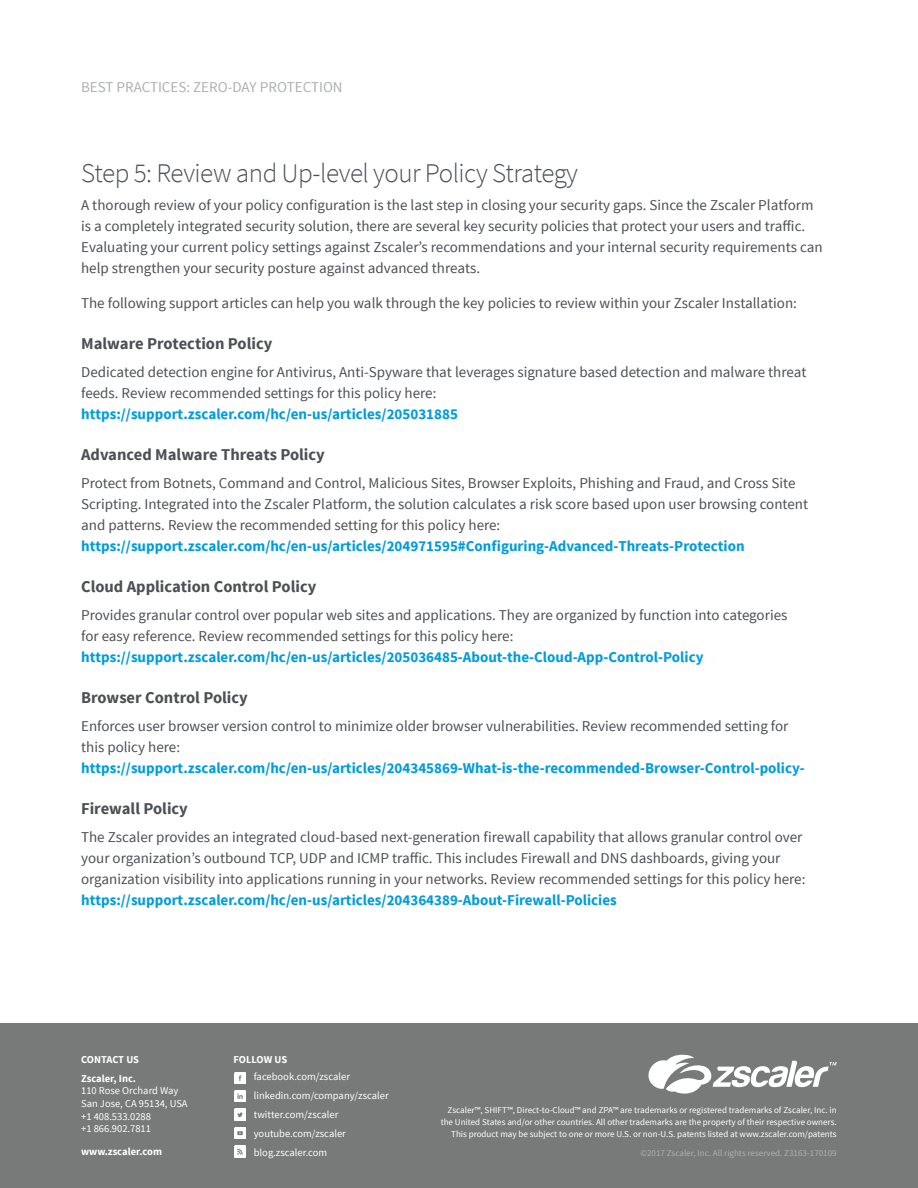
<style>
.page{position:relative;width:918px;height:1188px;background:#fff}
.page>*{position:absolute;margin:0;border:0;box-sizing:border-box;transform-origin:0 0}
.t1{font:300 27px "Source Sans Pro";letter-spacing:-.02em;color:#4c4f54}
.t2{font:700 16.5px "Source Sans Pro";color:#4c4f54}
.t3{font:15px/21px "Source Sans Pro";color:#4c4f54}
.t4{font:700 15px "Source Sans Pro";color:#009cda}
.t5{font:15px "Source Sans Pro";color:#aeb0b0}
.t6{font:10.5px/18.9px "Source Sans Pro";color:#fff}
.t7{font:700 10.5px/18.8px "Source Sans Pro";color:#fff}
.t8{font:9px/12px "Source Sans Pro";color:#fff;text-align:right}
.t9{font:9px "Source Sans Pro";color:#aeb0b0}
</style>
<div class="page">
<div style="left:0;top:1023px;width:918px;height:165px;background:#787a7a"></div>
<svg style="left:648px;top:1055px;width:189px;height:39px"></svg>
<svg style="left:235px;top:1072px;width:11px;height:11px"></svg>
<svg style="left:235px;top:1091px;width:11px;height:11px"></svg>
<svg style="left:235px;top:1146px;width:11px;height:11px"></svg>
<svg style="left:235px;top:1109px;width:11px;height:11px"></svg>
<svg style="left:235px;top:1127px;width:11px;height:12px"></svg>
<p class="t5" style="left:81px;top:77px;width:263px">BEST PRACTICES: ZERO-DAY PROTECTION</p>
<h1 class="t1" style="left:81px;top:157px;width:498px">Step 5: Review and Up-level your Policy Strategy</h1>
<p class="t3" style="left:81px;top:195px;width:743px">A thorough review of your policy configuration is the last step in closing your security gaps. Since the Zscaler Platform is a completely integrated security solution, there are several key security policies that protect your users and traffic.<br>Evaluating your current policy settings against Zscaler’s recommendations and your internal security requirements can help strengthen your security posture against advanced threats.</p>
<p class="t3" style="left:81px;top:292px;width:717px">The following support articles can help you walk through the key policies to review within your Zscaler Installation:</p>
<p class="t2" style="left:81px;top:333px;width:193px">Malware Protection Policy</p>
<p class="t3" style="left:81px;top:361px;width:727px">Dedicated detection engine for Antivirus, Anti-Spyware that leverages signature based detection and malware threat feeds. Review recommended settings for this policy here:</p>
<p class="t4" style="left:81px;top:404px;width:378px">https://support.zscaler.com/hc/en-us/articles/205031885</p>
<p class="t2" style="left:81px;top:444px;width:245px">Advanced Malware Threats Policy</p>
<p class="t3" style="left:81px;top:472px;width:729px">Protect from Botnets, Command and Control, Malicious Sites, Browser Exploits, Phishing and Fraud, and Cross Site<br>Scripting. Integrated into the Zscaler Platform, the solution calculates a risk score based upon user browsing content and patterns. Review the recommended setting for this policy here:</p>
<p class="t4" style="left:81px;top:536px;width:665px">https://support.zscaler.com/hc/en-us/articles/204971595#Configuring-Advanced-Threats-Protection</p>
<p class="t2" style="left:81px;top:576px;width:237px">Cloud Application Control Policy</p>
<p class="t3" style="left:81px;top:604px;width:708px">Provides granular control over popular web sites and applications. They are organized by function into categories for easy reference. Review recommended settings for this policy here:</p>
<p class="t4" style="left:81px;top:647px;width:624px">https://support.zscaler.com/hc/en-us/articles/205036485-About-the-Cloud-App-Control-Policy</p>
<p class="t2" style="left:81px;top:687px;width:168px">Browser Control Policy</p>
<p class="t3" style="left:81px;top:715px;width:709px">Enforces user browser version control to minimize older browser vulnerabilities. Review recommended setting for this policy here:</p>
<p class="t4" style="left:81px;top:758px;width:725px">https://support.zscaler.com/hc/en-us/articles/204345869-What-is-the-recommended-Browser-Control-policy-</p>
<p class="t2" style="left:81px;top:798px;width:108px">Firewall Policy</p>
<p class="t3" style="left:81px;top:826px;width:726px">The Zscaler provides an integrated cloud-based next-generation firewall capability that allows granular control over your organization’s outbound TCP, UDP and ICMP traffic. This includes Firewall and DNS dashboards, giving your organization visibility into applications running in your networks. Review recommended settings for this policy here:</p>
<p class="t4" style="left:81px;top:890px;width:537px">https://support.zscaler.com/hc/en-us/articles/204364389-About-Firewall-Policies</p>
<p class="t7" style="left:81px;top:1050px;width:59px">CONTACT US<br>Zscaler, Inc.</p>
<p class="t6" style="left:81px;top:1085px;width:108px;line-height:12.6px">110 Rose Orchard Way<br>San Jose, CA 95134, USA +1 408.533.0288<br>+1 866.902.7811</p>
<p class="t7" style="left:81px;top:1142px;width:82px">www.zscaler.com</p>
<p class="t7" style="left:234px;top:1050px;width:55px">FOLLOW US</p>
<p class="t6" style="left:254px;top:1067px;width:136px">facebook.com/zscaler linkedin.com/company/zscaler twitter.com/zscaler youtube.com/zscaler blog.zscaler.com</p>
<p class="t8" style="left:441px;top:1104px;width:398px">Zscaler™, SHIFT™, Direct-to-Cloud™ and ZPA™ are trademarks or registered trademarks of Zscaler, Inc. in the United States and/or other countries. All other trademarks are the property of their respective owners.<br>This product may be subject to one or more U.S. or non-U.S. patents listed at www.zscaler.com/patents</p>
<p class="t9" style="left:640px;top:1147px;width:198px">©2017 Zscaler, Inc. All rights reserved. Z3163-170109</p>
</div>
